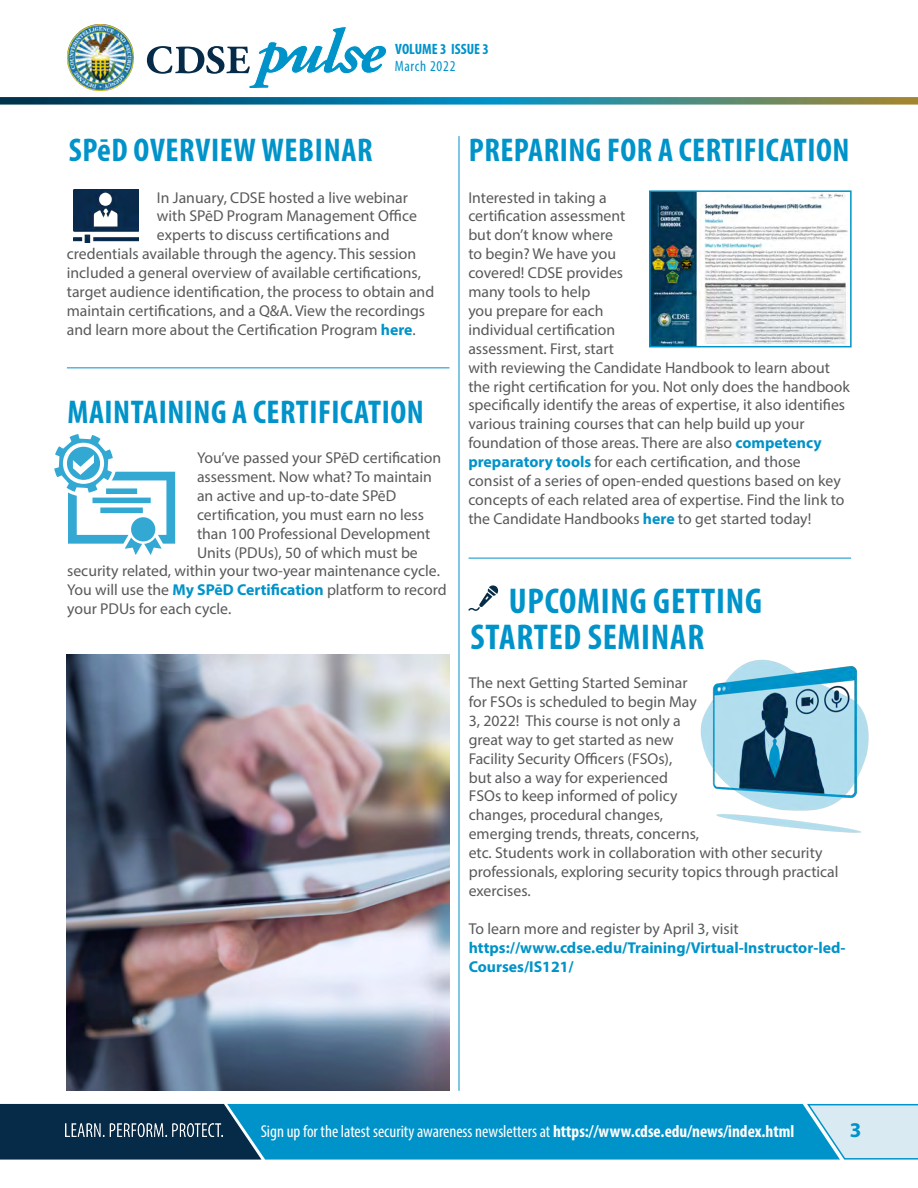
<style>
.page{position:relative;width:918px;height:1188px;background:#fff}
.page>*{position:absolute;margin:0;border:0;box-sizing:border-box;transform-origin:0 0}
.t1{font:700 condensed 36px/36px "Myriad Pro";letter-spacing:.02em;color:#0093c9}
.t2{font:700 condensed 33px "Myriad Pro";letter-spacing:.015em;color:#0093c9}
.t3{font:700 21px "Myriad Pro";color:#0093c9}
.t4{font:condensed 17.25px "Myriad Pro";color:#fff}
.body{font:15.75px/18.9px "Myriad Pro";color:#58595b}
.body-2{font:700 15.75px/18.9px "Myriad Pro";color:#0093c9}
.t5{font:700 condensed 15px "Myriad Pro";color:#0093c9}
.t6{font:condensed 15px "Myriad Pro";letter-spacing:.05em;color:#0093c9}
.s1{font-weight:700;color:#0093c9}
.s2{font-weight:400;color:#58595b}
.s3{font-weight:700}
</style>
<div class="page">
<svg style="left:0;top:1103px;width:918px;height:57px;background:#1e87b1"></svg>
<img style="left:67px;top:24px;width:67px;height:67px">
<svg style="left:147px;top:26px;width:240px;height:61px"></svg>
<img style="left:65px;top:1124px;width:157px;height:13px">
<svg style="left:0;top:97px;width:918px;height:8px;background:#347c88"></svg>
<hr style="left:459px;top:136px;width:1px;height:955px;background:#0093c9">
<hr style="left:469px;top:558px;width:382px;height:1px;background:#0093c9">
<hr style="left:67px;top:367px;width:382px;height:1px;background:#0093c9">
<svg style="left:468px;top:585px;width:31px;height:26px"></svg>
<svg style="left:54px;top:434px;width:121px;height:121px"></svg>
<img style="left:73px;top:189px;width:66px;height:53px">
<img style="left:652px;top:193px;width:196px;height:151px">
<div style="left:649px;top:190px;width:203px;height:157px;border:2px solid #0093c9"></div>
<img style="left:67px;top:654px;width:383px;height:437px">
<img style="left:700px;top:659px;width:169px;height:174px">
<p class="t5" style="left:395px;top:40px;width:95px">VOLUME 3 ISSUE 3</p>
<p class="t6" style="left:395px;top:57px;width:62px">March 2022</p>
<h1 class="t2" style="left:69px;top:129px;width:305px">SPēD OVERVIEW WEBINAR</h1>
<h2 class="t2" style="left:469px;top:129px;width:382px">PREPARING FOR A CERTIFICATION</h2>
<p class="body" style="left:157px;top:188px;width:253px">In January, CDSE hosted a live webinar</p>
<p class="body" style="left:157px;top:206px;width:262px">with SPēD Program Management Office</p>
<p class="body" style="left:157px;top:225px;width:234px">experts to discuss certifications and</p>
<p class="body" style="left:67px;top:244px;width:351px">credentials available through the agency. This session</p>
<p class="body" style="left:67px;top:263px;width:356px">included a general overview of available certifications,</p>
<p class="body" style="left:67px;top:282px;width:369px">target audience identification, the process to obtain and</p>
<p class="body" style="left:67px;top:301px;width:360px">maintain certifications, and a Q&amp;A. View the recordings</p>
<p class="body" style="left:67px;top:320px;width:350px">and learn more about the Certification Program <span class="s1">here</span>.</p>
<p class="body" style="left:468px;top:188px;width:383px">Interested in taking a<br>certification assessment<br>but don’t know where<br>to begin? We have you<br>covered! CDSE provides<br>many tools to help<br>you prepare for each<br>individual certification<br>assessment. First, start<br>with reviewing the Candidate Handbook to learn about the right certification for you. Not only does the handbook specifically identify the areas of expertise, it also identifies various training courses that can help build up your foundation of those areas. There are also <span class="s1">competency preparatory tools</span> for each certification, and those consist of a series of open-ended questions based on key concepts of each related area of expertise. Find the link to the Candidate Handbooks <span class="s1">here</span> to get started today!</p>
<h1 class="t2" style="left:67px;top:392px;width:358px">MAINTAINING A CERTIFICATION</h1>
<p class="body" style="left:197px;top:448px;width:246px">You’ve passed your SPēD certification</p>
<p class="body" style="left:197px;top:467px;width:236px">assessment. Now what? To maintain</p>
<p class="body" style="left:197px;top:486px;width:201px">an active and up-to-date SPēD</p>
<p class="body" style="left:197px;top:505px;width:229px">certification, you must earn no less</p>
<p class="body" style="left:197px;top:524px;width:235px">than 100 Professional Development</p>
<p class="body" style="left:197px;top:543px;width:222px">Units (PDUs), 50 of which must be</p>
<p class="body" style="left:67px;top:561px;width:374px">security related, within your two-year maintenance cycle.</p>
<p class="body" style="left:67px;top:580px;width:381px">You will use the <span class="s1">My SPēD Certification</span> platform to record</p>
<p class="body" style="left:67px;top:599px;width:166px">your PDUs for each cycle.</p>
<h1 class="t1" style="left:471px;top:582px;width:293px;text-indent:38px">UPCOMING GETTING<br>STARTED SEMINAR</h1>
<p class="body" style="left:469px;top:673px;width:371px">The next Getting Started Seminar<br>for FSOs is scheduled to begin May<br>3, 2022! This course is not only a<br>great way to get started as new<br>Facility Security Officers (FSOs),<br>but also a way for experienced<br>FSOs to keep informed of policy<br>changes, procedural changes,<br>emerging trends, threats, concerns,<br>etc. Students work in collaboration with other security professionals, exploring security topics through practical exercises.</p>
<p class="body-2" style="left:469px;top:918px;width:378px"><span class="s2">To learn more and register by April 3, visit </span>https://www.cdse.edu/Training/Virtual-Instructor-led-<br>Courses/IS121/</p>
<p class="t4" style="left:261px;top:1121px;width:535px">Sign up for the latest security awareness newsletters at <span class="s3">https://www.cdse.edu/news/index.html</span></p>
<h3 class="t3" style="left:850px;top:1116px;width:13px">3</h3>
</div>
